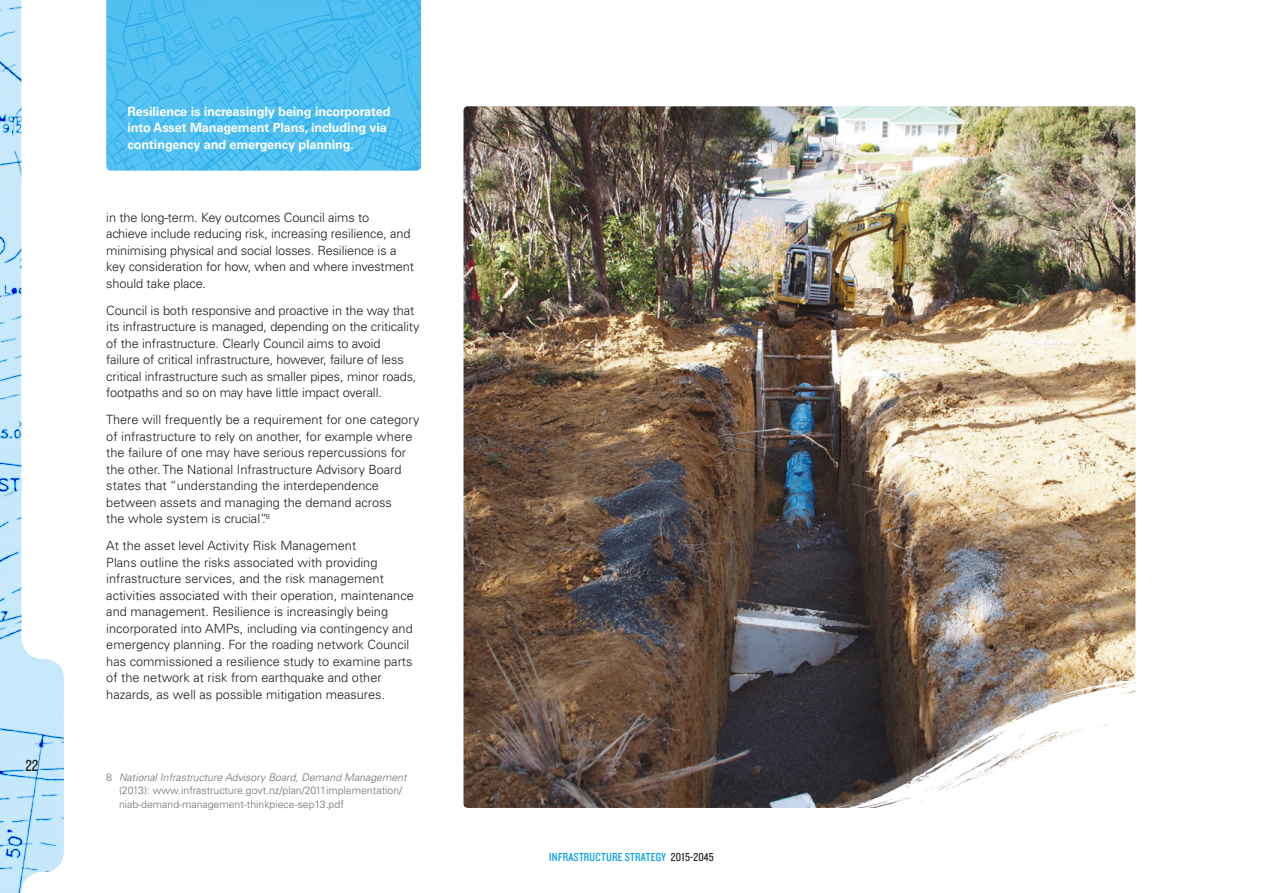
<style>
.page{position:relative;width:1263px;height:893px;background:#fff}
.page>*{position:absolute;margin:0;border:0;box-sizing:border-box;transform-origin:0 0}
.t1{font:16.5px "Knockout 29 Junior Ltweight";color:#1d1d1b}
.BODY_COPY{font:300 12.75px/16.5px "Univers LT Std";color:#1d1d1b}
.PULLOUT_BOX_WHITE_BO{font:700 12.75px/16.5px "Univers LT Std";letter-spacing:-.01em;color:#fff}
.t2{font:12px "Knockout 29 Junior Ltweight";letter-spacing:.02em;color:#009fe3}
.BODY_COPY-2{font:300 10.5px/13.5px "Univers LT Std";color:#706f6f}
.s1{font-style:italic}
.s2{color:#1d1d1b}
</style>
<div class="page">
<img style="left:463px;top:106px;width:672px;height:702px">
<img style="left:821px;top:674px;width:315px;height:134px">
<svg style="left:393px;top:0;width:28px;height:171px;background:#4bbdef"></svg>
<svg style="left:106px;top:0;width:287px;height:171px;background:#4ebef0"></svg>
<img style="left:0;top:0;width:64px;height:893px">
<p class="t1" style="left:25px;top:755px;width:14px">22</p>
<p class="PULLOUT_BOX_WHITE_BO" style="left:128px;top:103px;width:264px">Resilience is increasingly being incorporated into Asset Management Plans, including via contingency and emergency planning.</p>
<p class="BODY_COPY" style="left:106px;top:209px;width:309px">in the long-term. Key outcomes Council aims to<br>achieve include reducing risk, increasing resilience, and minimising physical and social losses. Resilience is a key consideration for how, when and where investment should take place.</p>
<p class="BODY_COPY" style="left:106px;top:302px;width:315px">Council is both responsive and proactive in the way that its infrastructure is managed, depending on the criticality of the infrastructure. Clearly Council aims to avoid<br>failure of critical infrastructure, however, failure of less critical infrastructure such as smaller pipes, minor roads, footpaths and so on may have little impact overall.</p>
<p class="BODY_COPY" style="left:106px;top:412px;width:315px">There will frequently be a requirement for one category of infrastructure to rely on another, for example where the failure of one may have serious repercussions for the other. The National Infrastructure Advisory Board states that “understanding the interdependence between assets and managing the demand across<br>the whole system is crucial”.<sup>8</sup></p>
<p class="BODY_COPY" style="left:106px;top:538px;width:309px">At the asset level Activity Risk Management<br>Plans outline the risks associated with providing infrastructure services, and the risk management activities associated with their operation, maintenance and management. Resilience is increasingly being incorporated into AMPs, including via contingency and emergency planning. For the roading network Council has commissioned a resilience study to examine parts of the network at risk from earthquake and other hazards, as well as possible mitigation measures.</p>
<p class="BODY_COPY-2" style="left:119px;top:770px;width:289px;text-indent:-13px">8 <span class="s1">National Infrastructure Advisory Board, Demand Management </span>(2013): www.infrastructure.govt.nz/plan/2011implementation/ niab-demand-management-thinkpiece-sep13.pdf</p>
<p class="t2" style="left:549px;top:849px;width:166px">INFRASTRUCTURE STRATEGY <span class="s2">2015-2045</span></p>
</div>
